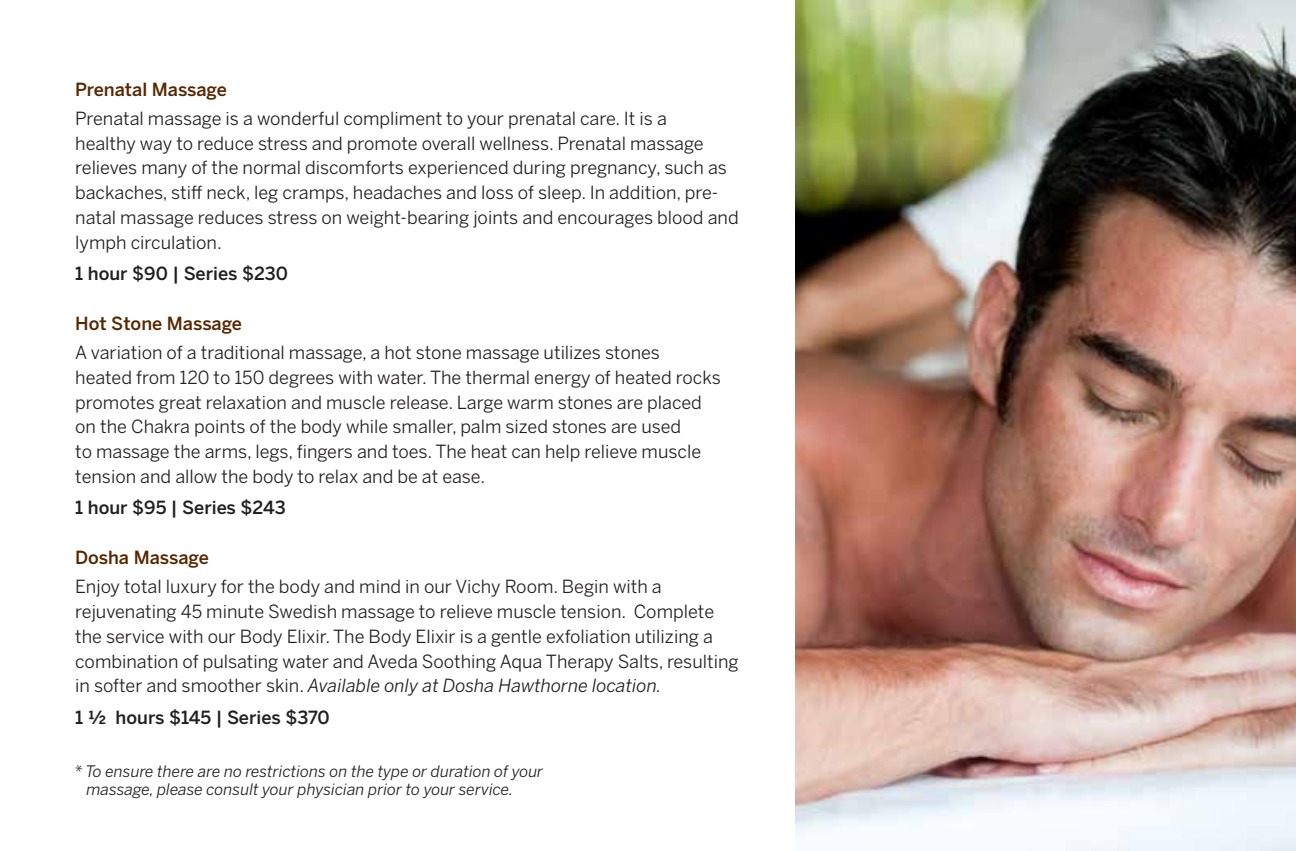
<style>
.page{position:relative;width:1296px;height:851px;background:#fff}
.page>*{position:absolute;margin:0;border:0;box-sizing:border-box;transform-origin:0 0}
.t1{font:18px/24.8px "Benton Sans";color:#231f20}
.t2{font:500 18px "Benton Sans";color:#231f20}
.t3{font:500 18px "Benton Sans";color:#572700}
.t4{font:italic 15.75px/18px "Benton Sans";color:#231f20}
.s1{font-style:italic}
</style>
<div class="page">
<img style="left:796px;top:0;width:500px;height:850px">
<p class="t3" style="left:75px;top:78px;width:153px">Prenatal Massage</p>
<p class="t1" style="left:75px;top:106px;width:665px">Prenatal massage is a wonderful compliment to your prenatal care. It is a<br>healthy way to reduce stress and promote overall wellness. Prenatal massage relieves many of the normal discomforts experienced during pregnancy, such as backaches, stiff neck, leg cramps, headaches and loss of sleep. In addition, pre&shy;natal massage reduces stress on weight-bearing joints and encourages blood and lymph circulation.</p>
<p class="t2" style="left:75px;top:263px;width:214px">1 hour $90 | Series $230</p>
<p class="t3" style="left:75px;top:312px;width:168px">Hot Stone Massage</p>
<p class="t1" style="left:75px;top:340px;width:647px">A variation of a traditional massage, a hot stone massage utilizes stones heated from 120 to 150 degrees with water. The thermal energy of heated rocks promotes great relaxation and muscle release. Large warm stones are placed on the Chakra points of the body while smaller, palm sized stones are used<br>to massage the arms, legs, fingers and toes. The heat can help relieve muscle tension and allow the body to relax and be at ease.</p>
<p class="t2" style="left:75px;top:497px;width:212px">1 hour $95 | Series $243</p>
<p class="t3" style="left:75px;top:546px;width:135px">Dosha Massage</p>
<p class="t1" style="left:75px;top:574px;width:665px">Enjoy total luxury for the body and mind in our Vichy Room. Begin with a rejuvenating 45 minute Swedish massage to relieve muscle tension. Complete the service with our Body Elixir. The Body Elixir is a gentle exfoliation utilizing a combination of pulsating water and Aveda Soothing Aqua Therapy Salts, resulting in softer and smoother skin. <span class="s1">Available only at Dosha Hawthorne location.</span></p>
<p class="t2" style="left:75px;top:706px;width:256px">1 ½ hours $145 | Series $370</p>
<p class="t4" style="left:86px;top:761px;width:458px;text-indent:-12px">* To ensure there are no restrictions on the type or duration of your massage, please consult your physician prior to your service.</p>
</div>
